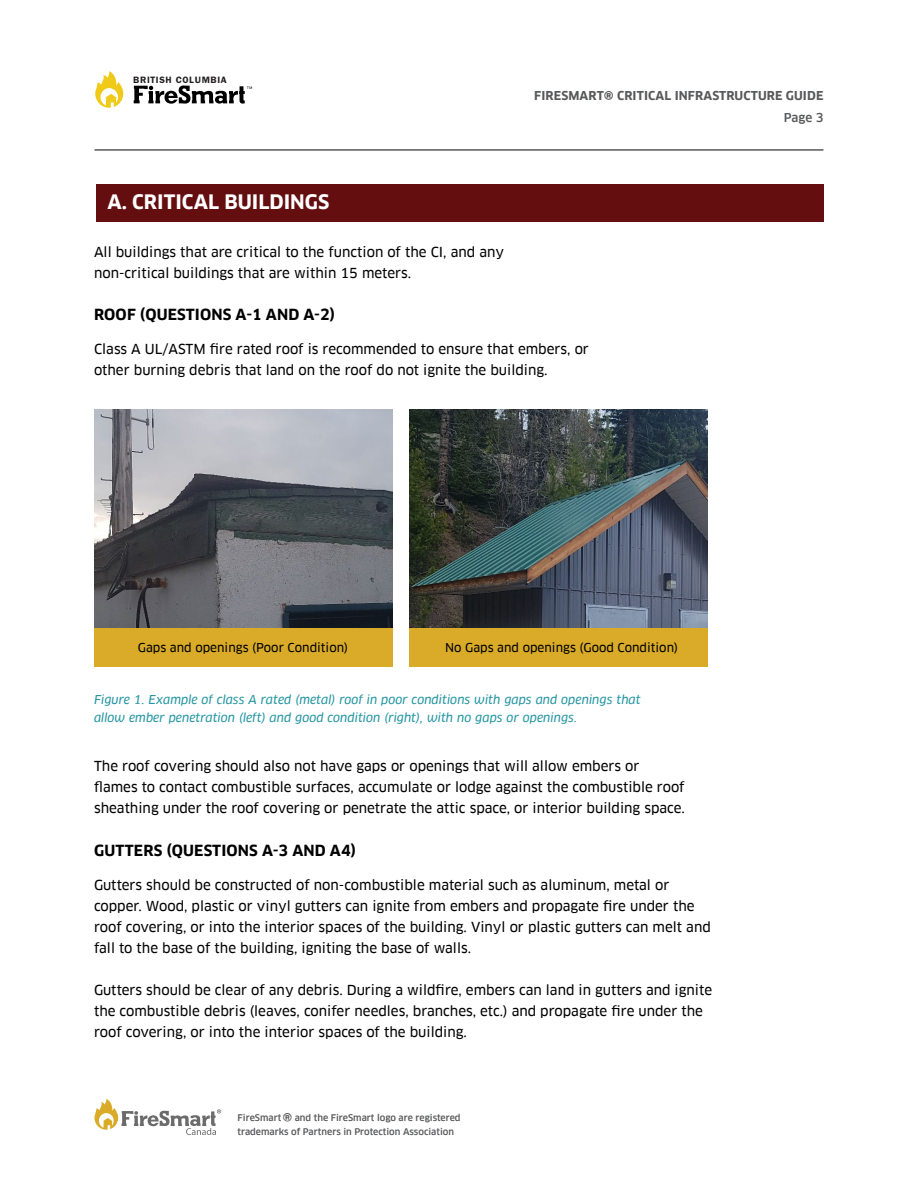
<style>
.page{position:relative;width:918px;height:1188px;background:#fff}
.page>*{position:absolute;margin:0;border:0;box-sizing:border-box;transform-origin:0 0}
.t1{font:500 22.5px "Clan Pro";color:#58595b}
.Header_1{font:700 19.5px "Clan Pro";color:#fff}
.Header_2{font:700 15px "Clan Pro";letter-spacing:.01em;color:#000}
.Body_Copy{font:13.5px/21px "Clan Pro News";color:#000}
.Body_Copy-2{font:italic 12px/18px "Clan Pro News";color:#2897a3}
.Body_Copy-3{font:12px "Clan Pro News";color:#000}
.t2{font:700 12px/22.4px "Clan Pro";letter-spacing:.01em;color:#58595b;text-align:right}
.t3{font:9.6px "Franklin Gothic URW Dem";letter-spacing:.075em;color:#231f20}
.t4{font:500 9px/13.5px "Clan Pro";color:#58595b}
.s1{font-size:22.5px}
.s2{font-weight:500}
</style>
<div class="page">
<hr style="left:94px;top:149px;width:730px;height:2px;background:#58595b">
<svg style="left:94px;top:1099px;width:127px;height:36px"></svg>
<svg style="left:95px;top:71px;width:28px;height:37px"></svg>
<svg style="left:134px;top:85px;width:118px;height:19px"></svg>
<div style="left:96px;top:184px;width:728px;height:37px;background:#640e10"></div>
<img style="left:94px;top:410px;width:298px;height:219px">
<img style="left:409px;top:410px;width:298px;height:219px">
<div style="left:94px;top:629px;width:298px;height:38px;background:#daab28"></div>
<div style="left:409px;top:629px;width:298px;height:38px;background:#daab28"></div>
<p class="t3" style="left:133px;top:74px;width:95px">BRITISH COLUMBIA</p>
<p class="t2" style="left:534px;top:85px;width:291px">FIRESMART<span class="s1">®</span> CRITICAL INFRASTRUCTURE GUIDE<br><span class="s2">Page 3</span></p>
<p class="Header_1" style="left:108px;top:190px;width:223px">A. CRITICAL BUILDINGS</p>
<p class="Body_Copy" style="left:94px;top:241px;width:412px">All buildings that are critical to the function of the CI, and any non-critical buildings that are within 15 meters.</p>
<p class="Header_2" style="left:94px;top:305px;width:242px">ROOF (QUESTIONS A-1 AND A-2)</p>
<p class="Body_Copy" style="left:94px;top:339px;width:496px">Class A UL/ASTM fire rated roof is recommended to ensure that embers, or other burning debris that land on the roof do not ignite the building.</p>
<p class="Body_Copy-3" style="left:138px;top:640px;width:212px">Gaps and openings (Poor Condition)</p>
<p class="Body_Copy-3" style="left:445px;top:640px;width:234px">No Gaps and openings (Good Condition)</p>
<p class="Body_Copy-2" style="left:94px;top:691px;width:548px">Figure 1. Example of class A rated (metal) roof in poor conditions with gaps and openings that allow ember penetration (left) and good condition (right), with no gaps or openings.</p>
<p class="Body_Copy" style="left:94px;top:755px;width:592px">The roof covering should also not have gaps or openings that will allow embers or flames to contact combustible surfaces, accumulate or lodge against the combustible roof sheathing under the roof covering or penetrate the attic space, or interior building space.</p>
<p class="Header_2" style="left:94px;top:841px;width:263px">GUTTERS (QUESTIONS A-3 AND A4)</p>
<p class="Body_Copy" style="left:94px;top:875px;width:618px">Gutters should be constructed of non-combustible material such as aluminum, metal or copper. Wood, plastic or vinyl gutters can ignite from embers and propagate fire under the roof covering, or into the interior spaces of the building. Vinyl or plastic gutters can melt and fall to the base of the building, igniting the base of walls.</p>
<p class="Body_Copy" style="left:94px;top:980px;width:620px">Gutters should be clear of any debris. During a wildfire, embers can land in gutters and ignite the combustible debris (leaves, conifer needles, branches, etc.) and propagate fire under the roof covering, or into the interior spaces of the building.</p>
<p class="t4" style="left:238px;top:1111px;width:45px">FireSmart</p>
<h1 class="t1" style="left:282px;top:1110px;width:11px">®</h1>
<p class="t4" style="left:238px;top:1111px;width:225px;text-indent:57px">and the FireSmart logo are registered trademarks of Partners in Protection Association</p>
</div>
